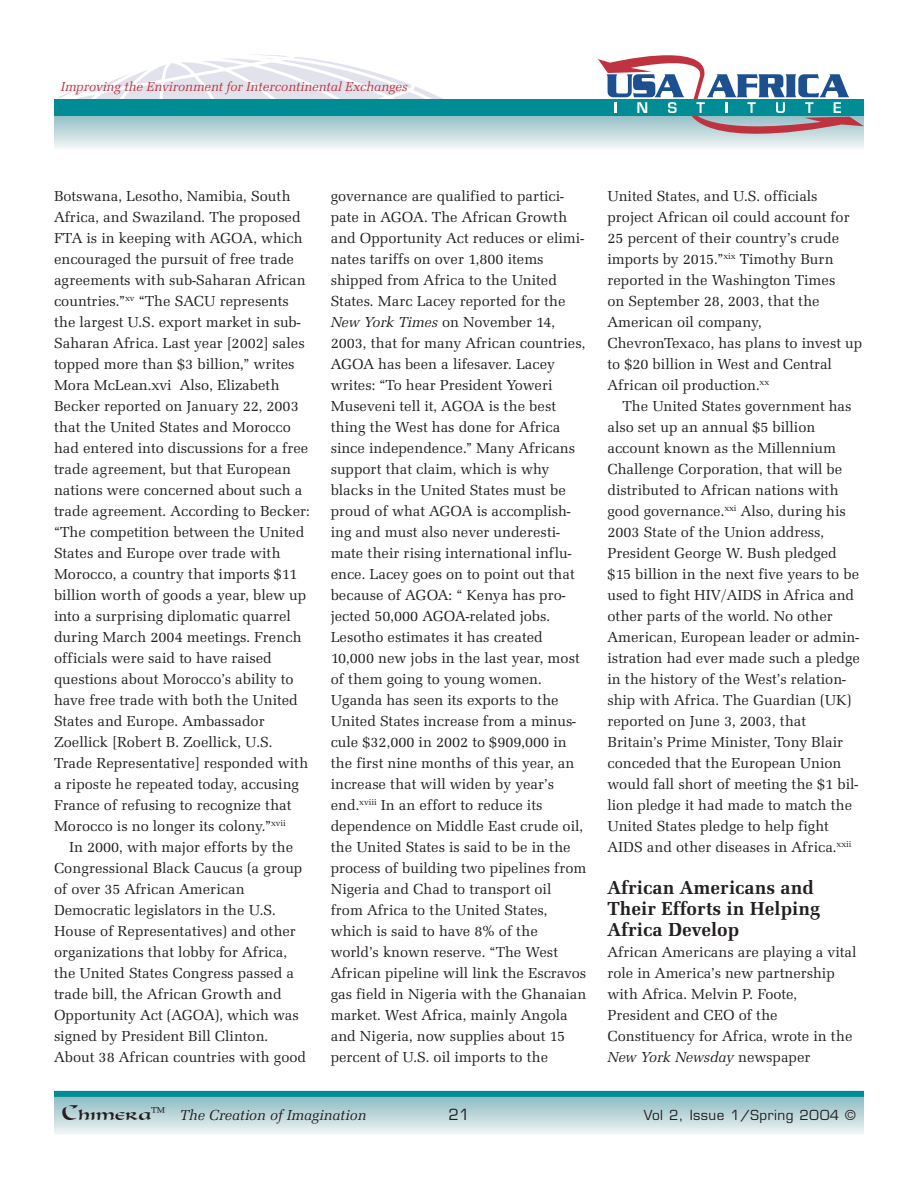
<style>
.page{position:relative;width:918px;height:1188px;background:#fff}
.page>*{position:absolute;margin:0;border:0;box-sizing:border-box;transform-origin:0 0}
.t1{font:700 19.5px/21px "URW Latino T";color:#231f20}
.t2{font:15px/21px "URW Latino T";color:#231f20}
.t3{font:italic 15px "URW Latino T";color:#231f20}
.t4{font:15px "Eurostile";color:#231f20}
.t5{font:italic 13.5px "URW Latino T";color:#bf3340}
.t6{font:13.5px "Eurostile";letter-spacing:.035em;color:#231f20}
.s1{font-style:italic}
.s2{font-family:"Carinthia Demo";font-style:normal;font-size:21px}
</style>
<div class="page">
<svg style="left:58px;top:54px;width:385px;height:45px"></svg>
<svg style="left:54px;top:116px;width:544px;height:32px;background:#c2dadd"></svg>
<div style="left:54px;top:99px;width:810px;height:17px;background:#008c94"></div>
<svg style="left:598px;top:55px;width:266px;height:93px"></svg>
<div style="left:54px;top:1094px;width:810px;height:40px;background:linear-gradient(to bottom,#84b8bf,#eef2f3)"></div>
<div style="left:54px;top:1091px;width:810px;height:6px;background:#008c94"></div>
<p class="t5" style="left:61px;top:81px;width:349px">Improving the Environment for Intercontinental Exchanges</p>
<p class="t2" style="left:54px;top:187px;width:257px">Botswana, Lesotho, Namibia, South Africa, and Swaziland. The proposed FTA is in keeping with AGOA, which encouraged the pursuit of free trade agreements with sub-Saharan African countries.”<sup>xv</sup> “The SACU represents the largest U.S. export market in sub-Saharan Africa. Last year [2002] sales topped more than $3 billion,” writes Mora McLean.xvi Also, Elizabeth Becker reported on January 22, 2003 that the United States and Morocco had entered into discussions for a free trade agreement, but that European nations were concerned about such a trade agreement. According to Becker: “The competition between the United States and Europe over trade with Morocco, a country that imports $11 billion worth of goods a year, blew up into a surprising diplomatic quarrel during March 2004 meetings. French officials were said to have raised questions about Morocco’s ability to have free trade with both the United States and Europe. Ambassador Zoellick [Robert B. Zoellick, U.S.<br>Trade Representative] responded with a riposte he repeated today, accusing France of refusing to recognize that Morocco is no longer its colony.”<sup>xvii</sup></p>
<p class="t2" style="left:54px;top:838px;width:254px;text-indent:15px">In 2000, with major efforts by the Congressional Black Caucus (a group of over 35 African American Democratic legislators in the U.S.<br>House of Representatives) and other organizations that lobby for Africa, the United States Congress passed a trade bill, the African Growth and Opportunity Act (AGOA), which was signed by President Bill Clinton.<br>About 38 African countries with good</p>
<p class="t2" style="left:331px;top:187px;width:257px">governance are qualified to partici&shy;pate in AGOA. The African Growth and Opportunity Act reduces or elimi&shy;nates tariffs on over 1,800 items shipped from Africa to the United States. Marc Lacey reported for the <span class="s1">New York Times</span> on November 14, 2003, that for many African countries, AGOA has been a lifesaver. Lacey writes: “To hear President Yoweri Museveni tell it, AGOA is the best thing the West has done for Africa since independence.” Many Africans support that claim, which is why blacks in the United States must be proud of what AGOA is accomplish&shy;ing and must also never underesti&shy;mate their rising international influ&shy;ence. Lacey goes on to point out that because of AGOA: “ Kenya has pro&shy;jected 50,000 AGOA-related jobs.<br>Lesotho estimates it has created 10,000 new jobs in the last year, most of them going to young women.<br>Uganda has seen its exports to the United States increase from a minus&shy;cule $32,000 in 2002 to $909,000 in the first nine months of this year, an increase that will widen by year’s end.<sup>xviii</sup> In an effort to reduce its dependence on Middle East crude oil, the United States is said to be in the process of building two pipelines from Nigeria and Chad to transport oil from Africa to the United States, which is said to have 8% of the world’s known reserve. “The West African pipeline will link the Escravos gas field in Nigeria with the Ghanaian market. West Africa, mainly Angola and Nigeria, now supplies about 15 percent of U.S. oil imports to the</p>
<p class="t2" style="left:607px;top:187px;width:256px">United States, and U.S. officials project African oil could account for<br>25 percent of their country’s crude imports by 2015.”<sup>xix</sup> Timothy Burn reported in the Washington Times<br>on September 28, 2003, that the<br>American oil company,<br>ChevronTexaco, has plans to invest up to $20 billion in West and Central<br>African oil production.<sup>xx</sup></p>
<p class="t2" style="left:607px;top:397px;width:254px;text-indent:15px">The United States government has also set up an annual $5 billion account known as the Millennium Challenge Corporation, that will be distributed to African nations with good governance.<sup>xxi</sup> Also, during his 2003 State of the Union address, President George W. Bush pledged $15 billion in the next five years to be used to fight HIV/AIDS in Africa and other parts of the world. No other American, European leader or admin&shy;istration had ever made such a pledge in the history of the West’s relation&shy;ship with Africa. The Guardian (UK) reported on June 3, 2003, that Britain’s Prime Minister, Tony Blair conceded that the European Union would fall short of meeting the $1 bil&shy;lion pledge it had made to match the United States pledge to help fight AIDS and other diseases in Africa.<sup>xxii</sup></p>
<h1 class="t1" style="left:607px;top:879px;width:214px">African Americans and<br>Their Efforts in Helping<br>Africa Develop</h1>
<p class="t2" style="left:607px;top:943px;width:251px">African Americans are playing a vital role in America’s new partnership with Africa. Melvin P. Foote,<br>President and CEO of the<br>Constituency for Africa, wrote in the<br><span class="s1">New York Newsday</span> newspaper</p>
<p class="t3" style="left:62px;top:1108px;width:306px"><span class="s2">Chimera</span><sup>™</sup> The Creation of Imagination</p>
<p class="t4" style="left:449px;top:1109px;width:22px">21</p>
<p class="t6" style="left:644px;top:1110px;width:213px">Vol 2, Issue 1/Spring 2004 ©</p>
</div>
